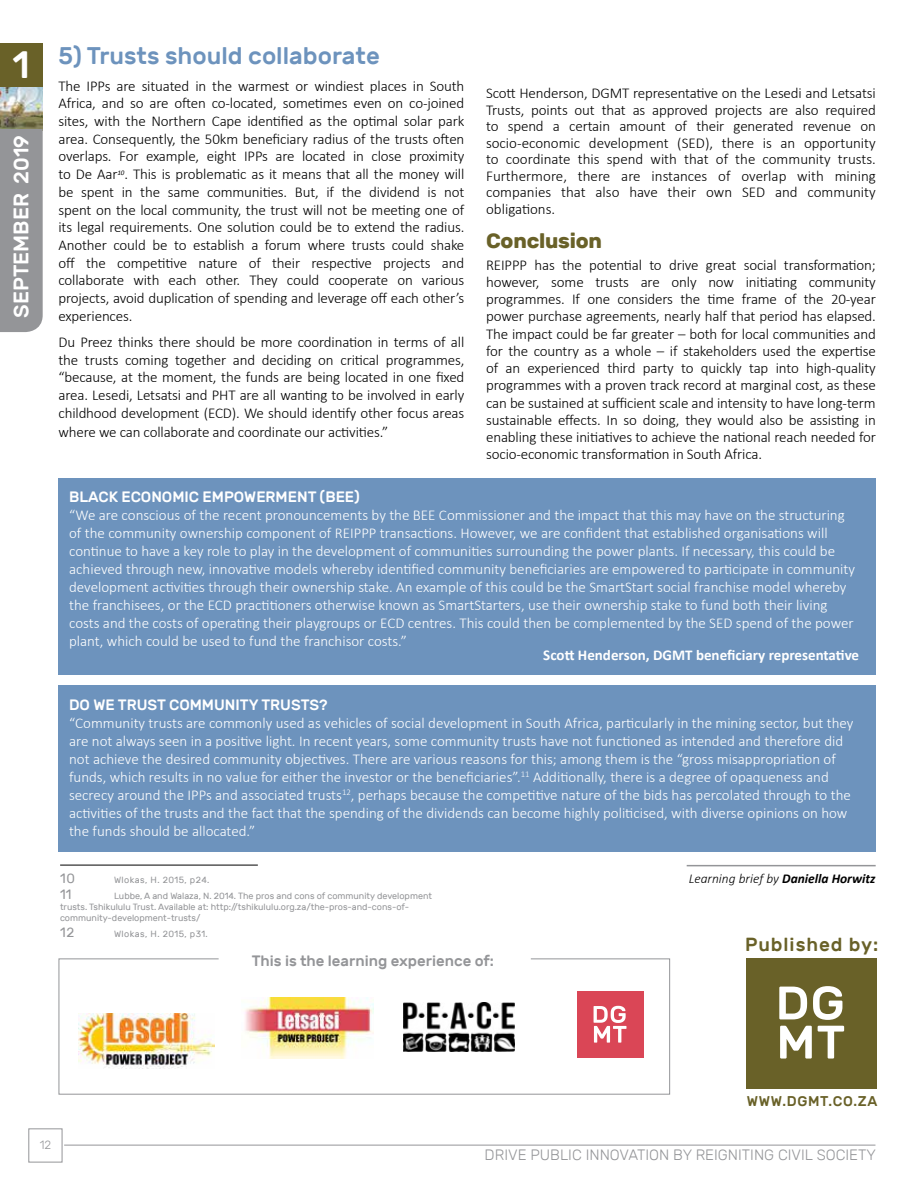
<style>
.page{position:relative;width:918px;height:1188px;background:#fff}
.page>*{position:absolute;margin:0;border:0;box-sizing:border-box;transform-origin:0 0}
.t1{font:500 24px "Rubik";color:#6d93bd}
.t2{font:500 21px "Rubik";color:#fff}
.t3{font:700 21px "Rubik";letter-spacing:-.01em;color:#696128}
.t4{font:500 18.9px "Rubik";letter-spacing:.05em;color:#696128}
.t5{font:300 15px/17.7px "Calibri";letter-spacing:-.01em;color:#000;text-align:justify}
.t6{font:300 15px/18px "Calibri";color:#fff}
.t7{font:500 15px "Rubik";color:#fff}
.t8{font:300 15px "Rubik";color:#949598}
.t9{font:700 15px "Calibri";color:#fff}
.t10{font:500 15px "Rubik";color:#949598}
.t11{font:500 14.1px "Rubik";letter-spacing:.05em;color:#696128}
.t12{font:italic 300 13.5px "Calibri";color:#000}
.t13{font:13.5px "Rubik";color:#949598}
.t14{font:300 12px "Rubik";color:#949598}
.t15{font:9px/10.8px "Rubik";color:#949598}
.t16{font:9px "Rubik";letter-spacing:.05em;color:#949598}
.s1{font-size:38.1px;color:#fff}
.s2{font-weight:700}
</style>
<div class="page">
<img style="left:0;top:87px;width:43px;height:42px">
<div style="left:28px;top:1128px;width:34px;height:34px;border:1px solid #949598"></div>
<hr style="left:64px;top:1145px;width:811px;height:1px;background:#949598">
<div style="left:0;top:129px;width:43px;height:203px;background:#949598"></div>
<div style="left:0;top:43px;width:43px;height:44px;background:#696128"></div>
<svg style="left:58px;top:958px;width:612px;height:137px"></svg>
<div style="left:747px;top:958px;width:130px;height:130px;background:#696128"></div>
<svg style="left:780px;top:1026px;width:32px;height:33px"></svg>
<svg style="left:818px;top:1026px;width:26px;height:33px"></svg>
<svg style="left:779px;top:987px;width:28px;height:32px"></svg>
<svg style="left:813px;top:986px;width:29px;height:34px"></svg>
<img style="left:78px;top:1014px;width:136px;height:55px">
<img style="left:241px;top:997px;width:133px;height:62px">
<img style="left:403px;top:1003px;width:111px;height:48px">
<div style="left:577px;top:992px;width:66px;height:66px;background:#da4656"></div>
<svg style="left:594px;top:1006px;width:33px;height:37px"></svg>
<hr style="left:687px;top:865px;width:189px;height:1px;background:#949598">
<hr style="left:60px;top:865px;width:198px;height:1px;background:#000">
<div style="left:59px;top:479px;width:817px;height:196px;background:#6d93bd"></div>
<div style="left:59px;top:685px;width:817px;height:167px;background:#6d93bd"></div>
<h1 class="t1" style="left:13px;top:43px;width:369px"><span class="s1">1</span> 5) Trusts should collaborate</h1>
<p class="t5" style="left:58px;top:77px;width:407px">The IPPs are situated in the warmest or windiest places in South Africa, and so are often co-located, sometimes even on co-joined sites, with the Northern Cape identified as the optimal solar park area. Consequently, the 50km beneficiary radius of the trusts often overlaps. For example, eight IPPs are located in close proximity to De Aar<sup>10</sup>. This is problematic as it means that all the money will be spent in the same communities. But, if the dividend is not spent on the local community, the trust will not be meeting one of its legal requirements. One solution could be to extend the radius.<br>Another could be to establish a forum where trusts could shake off the competitive nature of their respective projects and collaborate with each other. They could cooperate on various projects, avoid duplication of spending and leverage off each other’s experiences.</p>
<p class="t5" style="left:58px;top:333px;width:407px">Du Preez thinks there should be more coordination in terms of all the trusts coming together and deciding on critical programmes, “because, at the moment, the funds are being located in one fixed area. Lesedi, Letsatsi and PHT are all wanting to be involved in early childhood development (ECD). We should identify other focus areas where we can collaborate and coordinate our activities.”</p>
<h2 class="t2" style="left:9px;top:318px;width:184px;rotate:-90deg">SEPTEMBER 2019</h2>
<p class="t5" style="left:486px;top:85px;width:391px;line-height:16.6px">Scott Henderson, DGMT representative on the Lesedi and Letsatsi Trusts, points out that as approved projects are also required to spend a certain amount of their generated revenue on socio-economic development (SED), there is an opportunity to coordinate this spend with that of the community trusts.<br>Furthermore, there are instances of overlap with mining companies that also have their own SED and community obligations.</p>
<h2 class="t3" style="left:486px;top:229px;width:117px">Conclusion</h2>
<p class="t5" style="left:486px;top:256px;width:391px;line-height:17.2px">REIPPP has the potential to drive great social transformation; however, some trusts are only now initiating community programmes. If one considers the time frame of the 20-year power purchase agreements, nearly half that period has elapsed.<br>The impact could be far greater – both for local communities and for the country as a whole – if stakeholders used the expertise of an experienced third party to quickly tap into high-quality programmes with a proven track record at marginal cost, as these can be sustained at sufficient scale and intensity to have long-term sustainable effects. In so doing, they would also be assisting in enabling these initiatives to achieve the national reach needed for socio-economic transformation in South Africa.</p>
<p class="t7" style="left:69px;top:488px;width:292px">BLACK ECONOMIC EMPOWERMENT (BEE)</p>
<p class="t6" style="left:69px;top:506px;width:788px">“We are conscious of the recent pronouncements by the BEE Commissioner and the impact that this may have on the structuring of the community ownership component of REIPPP transactions. However, we are confident that established organisations will continue to have a key role to play in the development of communities surrounding the power plants. If necessary, this could be achieved through new, innovative models whereby identified community beneficiaries are empowered to participate in community development activities through their ownership stake. An example of this could be the SmartStart social franchise model whereby the franchisees, or the ECD practitioners otherwise known as SmartStarters, use their ownership stake to fund both their living costs and the costs of operating their playgroups or ECD centres. This could then be complemented by the SED spend of the power plant, which could be used to fund the franchisor costs.”</p>
<p class="t9" style="left:543px;top:645px;width:317px">Scott Henderson, DGMT beneficiary representative</p>
<p class="t7" style="left:69px;top:696px;width:260px">DO WE TRUST COMMUNITY TRUSTS?</p>
<p class="t6" style="left:69px;top:714px;width:786px">“Community trusts are commonly used as vehicles of social development in South Africa, particularly in the mining sector, but they are not always seen in a positive light. In recent years, some community trusts have not functioned as intended and therefore did not achieve the desired community objectives. There are various reasons for this; among them is the “gross misappropriation of funds, which results in no value for either the investor or the beneficiaries”.<sup>11</sup> Additionally, there is a degree of opaqueness and secrecy around the IPPs and associated trusts<sup>12</sup>, perhaps because the competitive nature of the bids has percolated through to the activities of the trusts and the fact that the spending of the dividends can become highly politicised, with diverse opinions on how the funds should be allocated.”</p>
<p class="t13" style="left:60px;top:871px;width:16px">10</p>
<p class="t16" style="left:114px;top:875px;width:97px">Wlokas, H. 2015, p24.</p>
<p class="t12" style="left:689px;top:870px;width:188px">Learning brief by <span class="s2">Daniella Horwitz</span></p>
<p class="t13" style="left:60px;top:887px;width:13px">11</p>
<p class="t15" style="left:60px;top:891px;width:374px;text-indent:54px">Lubbe, A and Walaza, N. 2014. The pros and cons of community development trusts. Tshikululu Trust. Available at: http://tshikululu.org.za/the-pros-and-cons-of&shy;community-development-trusts/</p>
<p class="t13" style="left:60px;top:925px;width:16px">12</p>
<p class="t16" style="left:114px;top:929px;width:95px">Wlokas, H. 2015, p31.</p>
<p class="t4" style="left:745px;top:934px;width:135px">Published by:</p>
<p class="t10" style="left:252px;top:952px;width:244px">This is the learning experience of:</p>
<p class="t14" style="left:40px;top:1138px;width:13px">12</p>
<p class="t11" style="left:747px;top:1093px;width:132px">WWW.DGMT.CO.ZA</p>
<p class="t8" style="left:485px;top:1146px;width:393px">DRIVE PUBLIC INNOVATION BY REIGNITING CIVIL SOCIETY</p>
</div>
